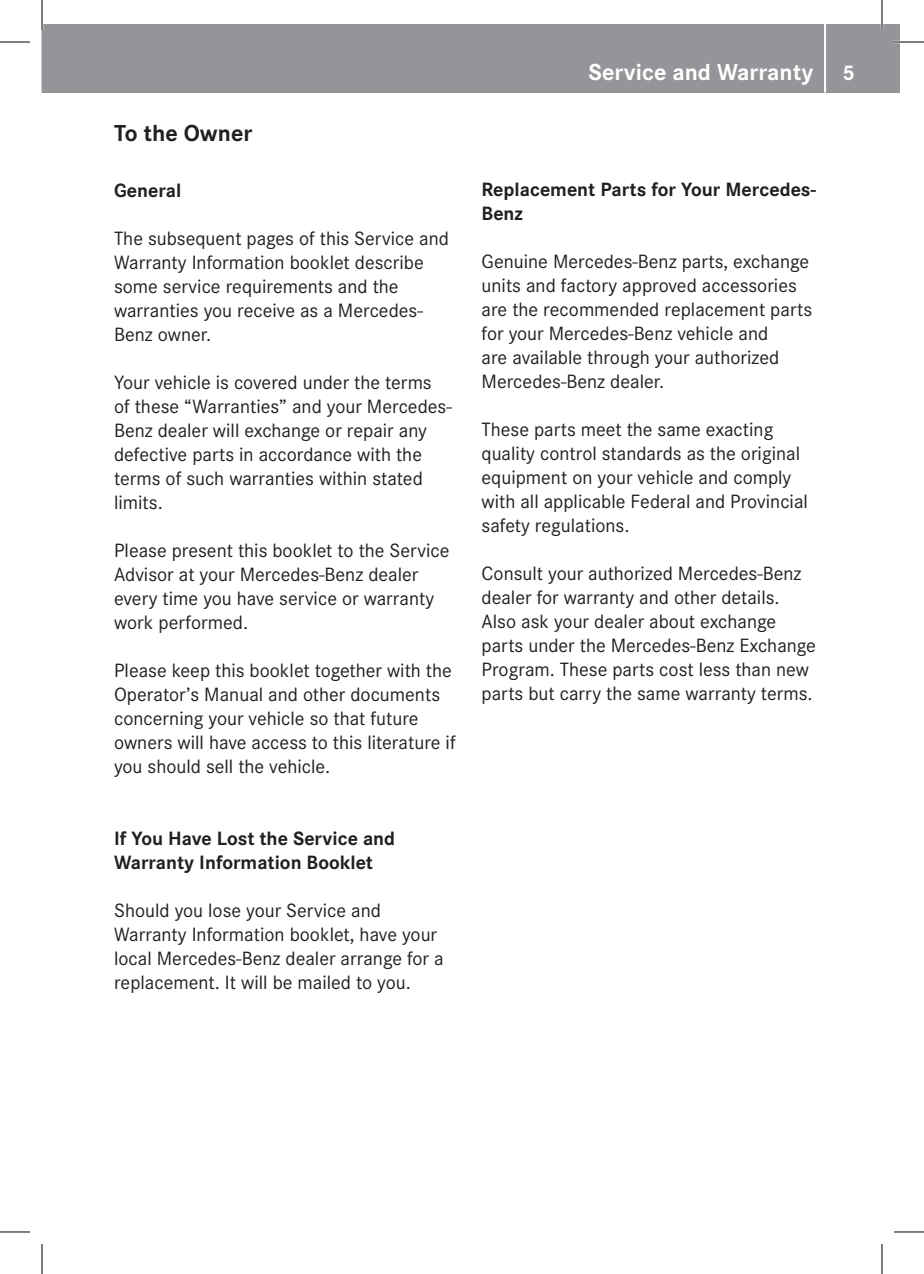
<style>
.page{position:relative;width:924px;height:1274px;background:#fff}
.page>*{position:absolute;margin:0;border:0;box-sizing:border-box;transform-origin:0 0}
.t1{font:700 24px "Corporate S";color:#fff}
.t2{font:700 24px "Corporate S";color:#231f20}
.t3{font:20px/24px "Corporate S";color:#231f20}
.t4{font:700 20px/24px "Corporate S";color:#231f20}
.s1{font-size:22px}
</style>
<div class="page">
<div style="left:42px;top:24px;width:858px;height:68px;background:#939598"></div>
<hr style="left:824px;top:24px;width:2px;height:68px;background:#fff">
<hr style="left:894px;top:41px;width:30px;height:2px;background:#fff">
<hr style="left:880px;top:0;width:3px;height:30px;background:#fff">
<hr style="left:0;top:42px;width:30px;height:1px;background:#000">
<hr style="left:894px;top:42px;width:30px;height:1px;background:#000">
<hr style="left:0;top:1231px;width:30px;height:1px;background:#000">
<hr style="left:894px;top:1231px;width:30px;height:1px;background:#000">
<hr style="left:42px;top:0;width:1px;height:30px;background:#000">
<hr style="left:42px;top:1243px;width:1px;height:30px;background:#000">
<hr style="left:881px;top:0;width:1px;height:30px;background:#000">
<hr style="left:881px;top:1243px;width:1px;height:30px;background:#000">
<p class="t2" style="left:114px;top:125px;width:140px">To the Owner</p>
<p class="t4" style="left:114px;top:180px;width:69px">General</p>
<p class="t3" style="left:114px;top:227px;width:336px">The subsequent pages of this Service and<br>Warranty Information booklet describe some service requirements and the warranties you receive as a Mercedes-<br>Benz owner .</p>
<p class="t3" style="left:114px;top:371px;width:339px">Your vehicle is covered under the terms of these “Warranties” and your Mercedes-Benz dealer will exchange or repair any defective parts in accordance with the terms of such warranties within stated limits .</p>
<p class="t3" style="left:114px;top:539px;width:337px">Please present this booklet to the Service Advisor at your Mercedes-Benz dealer every time you have service or warranty work performed .</p>
<p class="t3" style="left:114px;top:659px;width:343px">Please keep this booklet together with the Operator’s Manual and other documents concerning your vehicle so that future owners will have access to this literature if you should sell the vehicle .</p>
<p class="t4" style="left:114px;top:828px;width:283px">If You Have Lost the Service and<br>Warranty Information Booklet</p>
<p class="t3" style="left:114px;top:899px;width:331px">Should you lose your Service and Warranty Information booklet, have your local Mercedes-Benz dealer arrange for a replacement . It will be mailed to you .</p>
<p class="t1" style="left:588px;top:63px;width:268px">Service and Warranty <span class="s1">5</span></p>
<p class="t4" style="left:481px;top:179px;width:335px">Replacement Parts for Your Mercedes-<br>Benz</p>
<p class="t3" style="left:481px;top:251px;width:332px">Genuine Mercedes-Benz parts, exchange units and factory approved accessories are the recommended replacement parts for your Mercedes-Benz vehicle and<br>are available through your authorized Mercedes-Benz dealer .</p>
<p class="t3" style="left:481px;top:419px;width:328px">These parts meet the same exacting quality control standards as the original equipment on your vehicle and comply with all applicable Federal and Provincial safety regulations .</p>
<p class="t3" style="left:481px;top:563px;width:336px">Consult your authorized Mercedes-Benz dealer for warranty and other details .<br>Also ask your dealer about exchange parts under the Mercedes-Benz Exchange Program . These parts cost less than new parts but carry the same warranty terms .</p>
</div>
